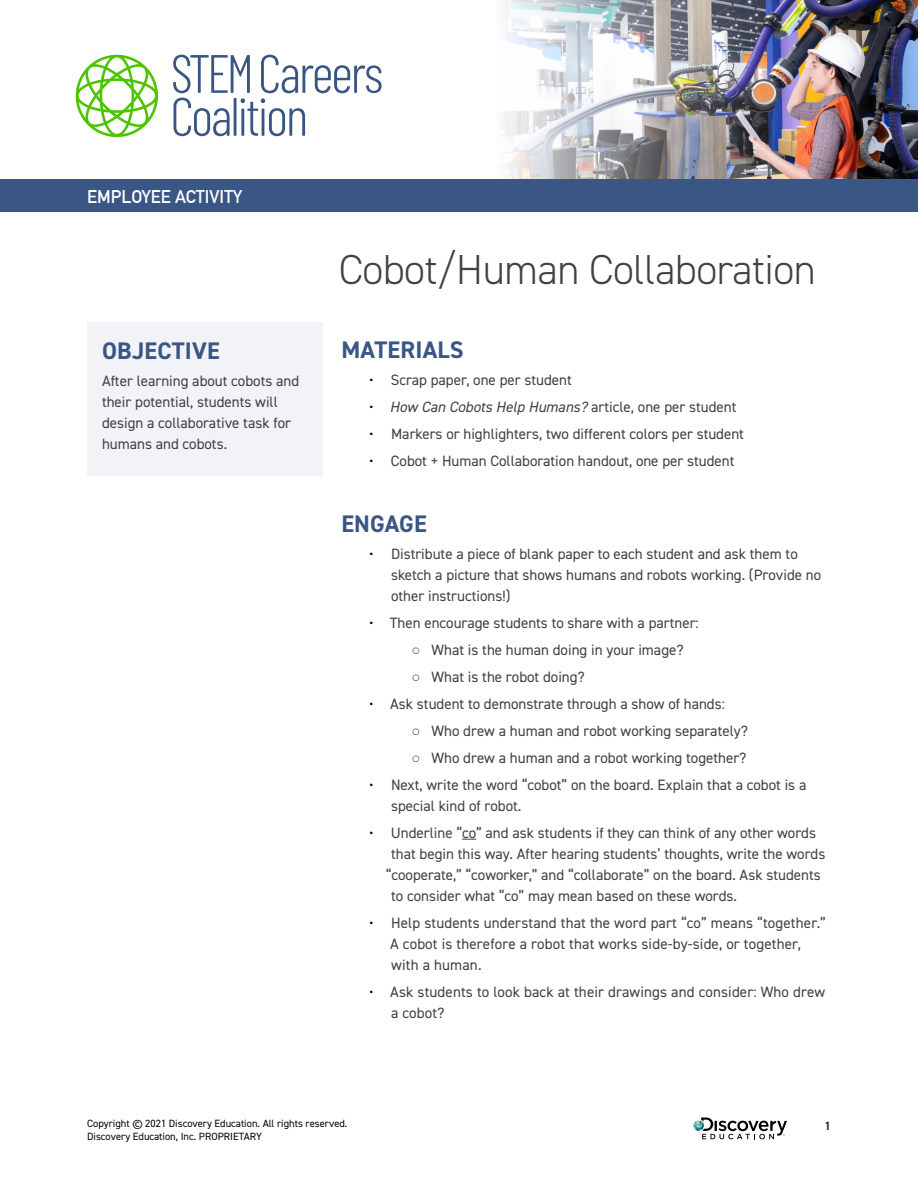
<style>
.page{position:relative;width:918px;height:1188px;background:#fff}
.page>*{position:absolute;margin:0;border:0;box-sizing:border-box;transform-origin:0 0}
.t1{font:300 42px "DIN2014";letter-spacing:-.01em;color:#414042}
.t2{font:700 24px "DIN2014";letter-spacing:.01em;color:#3a5684}
.t3{font:700 18px "DIN Alternate";color:#fff}
.t4{font:15px/21px "DIN2014";color:#414042}
.t5{font:italic 15px "DIN2014";color:#414042}
.t6{font:700 12px "DIN2014";color:#343333}
.t7{font:10.5px "DIN2014";color:#000}
.s1{color:#000}
.s2{font-style:normal;color:#000}
.s3{font-style:normal}
.s4{font-family:"Arial"}
</style>
<div class="page">
<svg style="left:76px;top:55px;width:82px;height:82px"></svg>
<svg style="left:173px;top:55px;width:106px;height:38px"></svg>
<img style="left:503px;top:0;width:415px;height:179px">
<div style="left:0;top:179px;width:918px;height:33px;background:#3a5684"></div>
<svg style="left:693px;top:1118px;width:94px;height:21px"></svg>
<svg style="left:462px;top:839px;width:14px;height:1px"></svg>
<div style="left:87px;top:322px;width:235px;height:154px;background:#f1f3f6"></div>
<p class="t3" style="left:87px;top:183px;width:157px">EMPLOYEE ACTIVITY</p>
<h2 class="t2" style="left:102px;top:335px;width:119px">OBJECTIVE</h2>
<p class="t4" style="left:102px;top:370px;width:199px">After learning about cobots and their potential, students will design a collaborative task for humans and cobots.</p>
<h1 class="t1" style="left:339px;top:244px;width:479px">Cobot/Human Collaboration</h1>
<h2 class="t2" style="left:341px;top:333px;width:124px">MATERIALS</h2>
<p class="t4" style="left:369px;top:369px;width:204px"><span class="s1">•</span> Scrap paper, one per student</p>
<p class="t5" style="left:369px;top:397px;width:369px"><span class="s2">•</span> How Can Cobots Help Humans? <span class="s3">article, one per student</span></p>
<p class="t4" style="left:369px;top:423px;width:376px"><span class="s1">•</span> Markers or highlighters, two different colors per student</p>
<p class="t4" style="left:369px;top:450px;width:367px"><span class="s1">•</span> Cobot + Human Collaboration handout, one per student</p>
<h2 class="t2" style="left:341px;top:507px;width:87px">ENGAGE</h2>
<p class="t4" style="left:391px;top:543px;width:432px;text-indent:-22px"><span class="s1">•</span> Distribute a piece of blank paper to each student and ask them to sketch a picture that shows humans and robots working. (Provide no other instructions!)</p>
<p class="t4" style="left:369px;top:612px;width:331px"><span class="s1">•</span> Then encourage students to share with a partner:</p>
<p class="t4" style="left:412px;top:639px;width:274px"><span class="s4">○</span> What is the human doing in your image?</p>
<p class="t4" style="left:412px;top:666px;width:175px"><span class="s4">○</span> What is the robot doing?</p>
<p class="t4" style="left:369px;top:693px;width:357px"><span class="s1">•</span> Ask student to demonstrate through a show of hands:</p>
<p class="t4" style="left:412px;top:720px;width:338px"><span class="s4">○</span> Who drew a human and robot working separately?</p>
<p class="t4" style="left:412px;top:747px;width:337px"><span class="s4">○</span> Who drew a human and a robot working together?</p>
<p class="t4" style="left:391px;top:774px;width:417px;text-indent:-22px"><span class="s1">•</span> Next, write the word “cobot” on the board. Explain that a cobot is a special kind of robot.</p>
<p class="t4" style="left:369px;top:822px;width:449px"><span class="s1">•</span> Underline “co” and ask students if they can think of any other words</p>
<p class="t4" style="left:391px;top:843px;width:436px">that begin this way. After hearing students’ thoughts, write the words</p>
<p class="t4" style="left:386px;top:864px;width:436px">“cooperate,” “coworker,” and “collaborate” on the board. Ask students</p>
<p class="t4" style="left:391px;top:885px;width:347px">to consider what “co” may mean based on these words.</p>
<p class="t4" style="left:390px;top:912px;width:437px;text-indent:-21px"><span class="s1">•</span> Help students understand that the word part “co” means “together.”<br>A cobot is therefore a robot that works side-by-side, or together, with a human.</p>
<p class="t4" style="left:391px;top:981px;width:436px;text-indent:-22px"><span class="s1">•</span> Ask students to look back at their drawings and consider: Who drew a cobot?</p>
<p class="t7" style="left:87px;top:1117px;width:262px">Copyright © 2021 Discovery Education. All rights reserved.</p>
<p class="t6" style="left:825px;top:1118px;width:8px">1</p>
<p class="t7" style="left:87px;top:1130px;width:176px">Discovery Education, Inc. PROPRIETARY</p>
</div>
